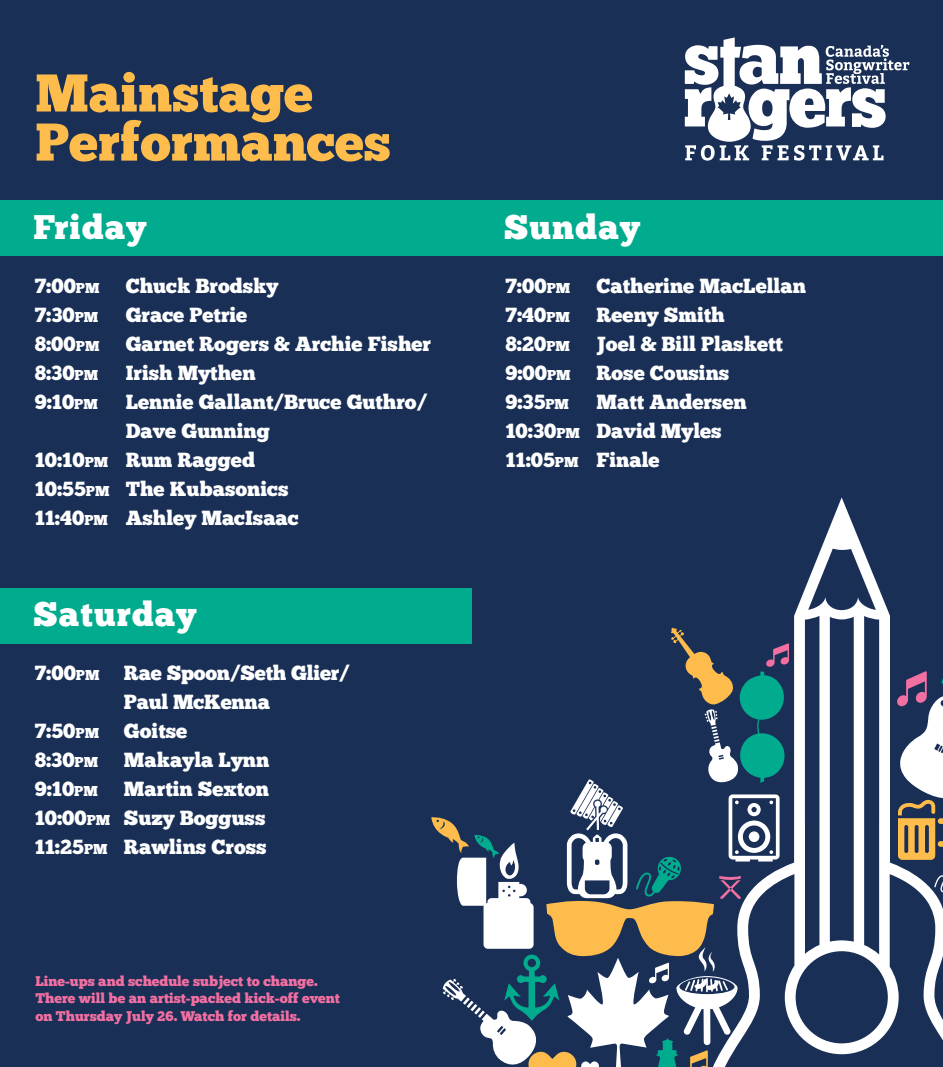
<style>
.page{position:relative;width:943px;height:1067px;background:#192f56}
.page>*{position:absolute;margin:0;border:0;box-sizing:border-box;transform-origin:0 0}
.t1{font:53.02px/49px "Chunk Five";color:#fdbc4b}
.t2{font:34.12px "Chunk Five";letter-spacing:.035em;color:#fff}
.t3{font:20.47px/29.1px "Chunk Five";color:#fff}
.t4{font:14px/17.5px "Chunk Five";color:#f16fa1}
.s1{font-size:14.35px}
</style>
<div class="page">
<div style="left:0;top:200px;width:943px;height:55px;background:#00ab8e"></div>
<div style="left:0;top:588px;width:471px;height:55px;background:#00ab8e"></div>
<svg style="left:431px;top:627px;width:270px;height:440px"></svg>
<svg style="left:701px;top:497px;width:242px;height:570px"></svg>
<svg style="left:684px;top:37px;width:225px;height:124px"></svg>
<h1 class="t1" style="left:35px;top:71px;width:357px">Mainstage<br>Performances</h1>
<h2 class="t2" style="left:33px;top:211px;width:114px">Friday</h2>
<p class="t3" style="left:35px;top:273px;width:66px">7:00<span class="s1">PM</span></p>
<p class="t3" style="left:126px;top:273px;width:154px">Chuck Brodsky</p>
<p class="t3" style="left:35px;top:302px;width:65px">7:30<span class="s1">PM</span></p>
<p class="t3" style="left:126px;top:302px;width:123px">Grace Petrie</p>
<p class="t3" style="left:35px;top:331px;width:66px">8:00<span class="s1">PM</span></p>
<p class="t3" style="left:126px;top:331px;width:307px">Garnet Rogers &amp; Archie Fisher</p>
<p class="t3" style="left:35px;top:360px;width:65px">8:30<span class="s1">PM</span></p>
<p class="t3" style="left:126px;top:360px;width:131px">Irish Mythen</p>
<p class="t3" style="left:35px;top:389px;width:65px">9:10<span class="s1">PM</span></p>
<p class="t3" style="left:126px;top:389px;width:303px">Lennie Gallant/Bruce Guthro/</p>
<p class="t3" style="left:126px;top:418px;width:146px">Dave Gunning</p>
<p class="t3" style="left:35px;top:447px;width:222px">10:10<span class="s1">PM</span> Rum Ragged</p>
<p class="t3" style="left:35px;top:476px;width:255px">10:55<span class="s1">PM</span> The Kubasonics</p>
<p class="t3" style="left:35px;top:505px;width:265px">11:40<span class="s1">PM</span> Ashley MacIsaac</p>
<h2 class="t2" style="left:33px;top:598px;width:164px">Saturday</h2>
<p class="t3" style="left:35px;top:659px;width:317px">7:00<span class="s1">PM</span> Rae Spoon/Seth Glier/</p>
<p class="t3" style="left:124px;top:688px;width:147px">Paul McKenna</p>
<p class="t3" style="left:35px;top:717px;width:154px">7:50<span class="s1">PM</span> Goitse</p>
<p class="t3" style="left:35px;top:746px;width:65px">8:30<span class="s1">PM</span></p>
<p class="t3" style="left:124px;top:746px;width:147px">Makayla Lynn</p>
<p class="t3" style="left:35px;top:775px;width:65px">9:10<span class="s1">PM</span></p>
<p class="t3" style="left:35px;top:775px;width:236px;text-indent:89px">Martin Sexton<br>10:00<span class="s1">PM</span> Suzy Bogguss<br>11:25<span class="s1">PM</span> Rawlins Cross</p>
<p class="t4" style="left:35px;top:972px;width:306px">Line-ups and schedule subject to change.<br>There will be an artist-packed kick-off event on Thursday July 26. Watch for details.</p>
<h2 class="t2" style="left:504px;top:211px;width:137px">Sunday</h2>
<p class="t3" style="left:505px;top:273px;width:66px">7:00<span class="s1">PM</span></p>
<p class="t3" style="left:596px;top:273px;width:211px">Catherine MacLellan</p>
<p class="t3" style="left:505px;top:302px;width:66px">7:40<span class="s1">PM</span></p>
<p class="t3" style="left:596px;top:302px;width:130px">Reeny Smith</p>
<p class="t3" style="left:505px;top:331px;width:66px">8:20<span class="s1">PM</span></p>
<p class="t3" style="left:596px;top:331px;width:188px">Joel &amp; Bill Plaskett</p>
<p class="t3" style="left:505px;top:360px;width:67px">9:00<span class="s1">PM</span></p>
<p class="t3" style="left:596px;top:360px;width:134px">Rose Cousins</p>
<p class="t3" style="left:505px;top:389px;width:65px">9:35<span class="s1">PM</span></p>
<p class="t3" style="left:505px;top:389px;width:243px;text-indent:91px">Matt Andersen<br>10:30<span class="s1">PM</span> David Myles<br>11:05<span class="s1">PM</span> Finale</p>
</div>
